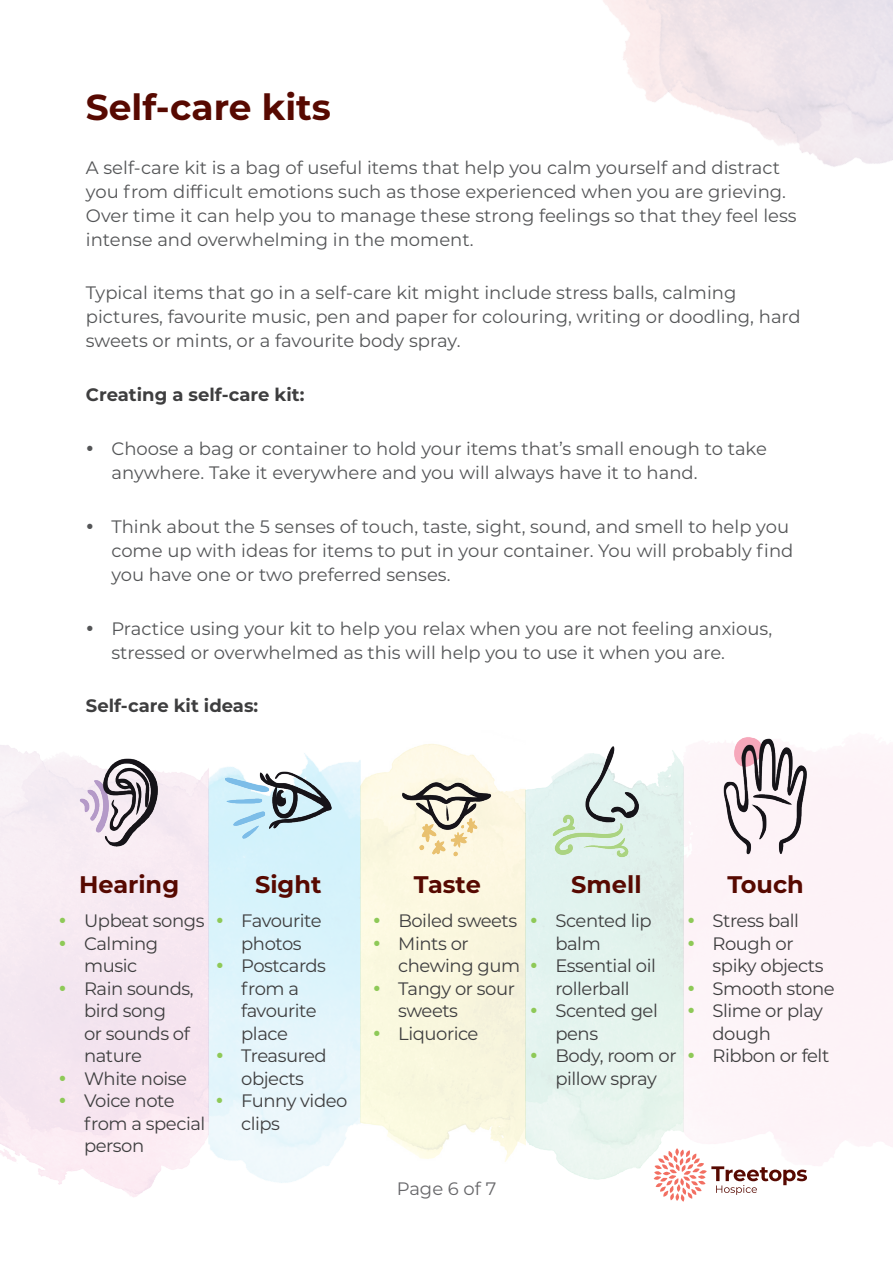
<style>
.page{position:relative;width:893px;height:1263px;background:#fff}
.page>*{position:absolute;margin:0;border:0;box-sizing:border-box;transform-origin:0 0}
.t1{font:700 36px "Montserrat";color:#570901}
.t2{font:700 24px "Montserrat";color:#570901}
.t3{font:18px/24px "Montserrat";color:#545557}
.t4{font:18px/22.5px "Montserrat";letter-spacing:-.025em;color:#3e3e3f}
.t5{font:700 18px "Montserrat";color:#3e3e3f}
.t6{font:18px "Montserrat";color:#67676a}
</style>
<div class="page">
<img style="left:208px;top:760px;width:153px;height:423px">
<img style="left:225px;top:753px;width:114px;height:114px">
<img style="left:63px;top:751px;width:122px;height:105px">
<img style="left:361px;top:744px;width:165px;height:418px">
<img style="left:385px;top:758px;width:123px;height:114px">
<img style="left:548px;top:746px;width:119px;height:127px">
<img style="left:696px;top:737px;width:129px;height:123px">
<svg style="left:654px;top:1148px;width:153px;height:54px"></svg>
<svg style="left:60px;top:918px;width:5px;height:5px"></svg>
<svg style="left:60px;top:941px;width:5px;height:5px"></svg>
<svg style="left:60px;top:986px;width:5px;height:5px"></svg>
<svg style="left:60px;top:1076px;width:5px;height:5px"></svg>
<svg style="left:60px;top:1098px;width:5px;height:5px"></svg>
<svg style="left:217px;top:918px;width:5px;height:5px"></svg>
<svg style="left:217px;top:963px;width:5px;height:5px"></svg>
<svg style="left:217px;top:1053px;width:5px;height:5px"></svg>
<svg style="left:217px;top:1098px;width:5px;height:5px"></svg>
<svg style="left:374px;top:918px;width:6px;height:5px"></svg>
<svg style="left:374px;top:941px;width:6px;height:5px"></svg>
<svg style="left:374px;top:986px;width:5px;height:5px"></svg>
<svg style="left:374px;top:1031px;width:5px;height:5px"></svg>
<svg style="left:531px;top:918px;width:6px;height:5px"></svg>
<svg style="left:531px;top:963px;width:6px;height:5px"></svg>
<svg style="left:531px;top:1008px;width:6px;height:5px"></svg>
<svg style="left:531px;top:1053px;width:6px;height:5px"></svg>
<svg style="left:689px;top:918px;width:5px;height:5px"></svg>
<svg style="left:689px;top:941px;width:5px;height:5px"></svg>
<svg style="left:688px;top:986px;width:6px;height:5px"></svg>
<svg style="left:688px;top:1008px;width:6px;height:5px"></svg>
<svg style="left:688px;top:1053px;width:6px;height:5px"></svg>
<h1 class="t1" style="left:86px;top:81px;width:247px">Self-care kits</h1>
<p class="t3" style="left:86px;top:155px;width:712px">A self-care kit is a bag of useful items that help you calm yourself and distract you from difficult emotions such as those experienced when you are grieving.<br>Over time it can help you to manage these strong feelings so that they feel less intense and overwhelming in the moment.</p>
<p class="t3" style="left:86px;top:280px;width:716px">Typical items that go in a self-care kit might include stress balls, calming pictures, favourite music, pen and paper for colouring, writing or doodling, hard sweets or mints, or a favourite body spray.</p>
<p class="t5" style="left:86px;top:382px;width:220px">Creating a self-care kit:</p>
<p class="t3" style="left:111px;top:436px;width:657px">Choose a bag or container to hold your items that’s small enough to take anywhere. Take it everywhere and you will always have it to hand.</p>
<p class="t3" style="left:111px;top:514px;width:683px">Think about the 5 senses of touch, taste, sight, sound, and smell to help you come up with ideas for items to put in your container. You will probably find you have one or two preferred senses.</p>
<p class="t3" style="left:111px;top:615px;width:662px">Practice using your kit to help you relax when you are not feeling anxious, stressed or overwhelmed as this will help you to use it when you are.</p>
<p class="t5" style="left:86px;top:693px;width:174px">Self-care kit ideas:</p>
<h2 class="t2" style="left:79px;top:867px;width:101px">Hearing</h2>
<h2 class="t2" style="left:255px;top:867px;width:68px">Sight</h2>
<h2 class="t2" style="left:414px;top:867px;width:68px">Taste</h2>
<h2 class="t2" style="left:571px;top:867px;width:72px">Smell</h2>
<h2 class="t2" style="left:727px;top:867px;width:78px">Touch</h2>
<p class="t4" style="left:84px;top:909px;width:123px">Upbeat songs<br>Calming music<br>Rain sounds, bird song<br>or sounds of nature<br>White noise<br>Voice note from a special person</p>
<p class="t4" style="left:241px;top:909px;width:108px">Favourite photos<br>Postcards from a favourite place<br>Treasured objects<br>Funny video clips</p>
<p class="t4" style="left:398px;top:909px;width:123px">Boiled sweets<br>Mints or chewing gum<br>Tangy or sour sweets<br>Liquorice</p>
<p class="t4" style="left:555px;top:909px;width:123px">Scented lip balm<br>Essential oil rollerball<br>Scented gel pens<br>Body, room or pillow spray</p>
<p class="t4" style="left:712px;top:909px;width:124px">Stress ball<br>Rough or spiky objects<br>Smooth stone<br>Slime or play dough<br>Ribbon or felt</p>
<p class="t6" style="left:397px;top:1176px;width:101px">Page 6 of 7</p>
</div>
